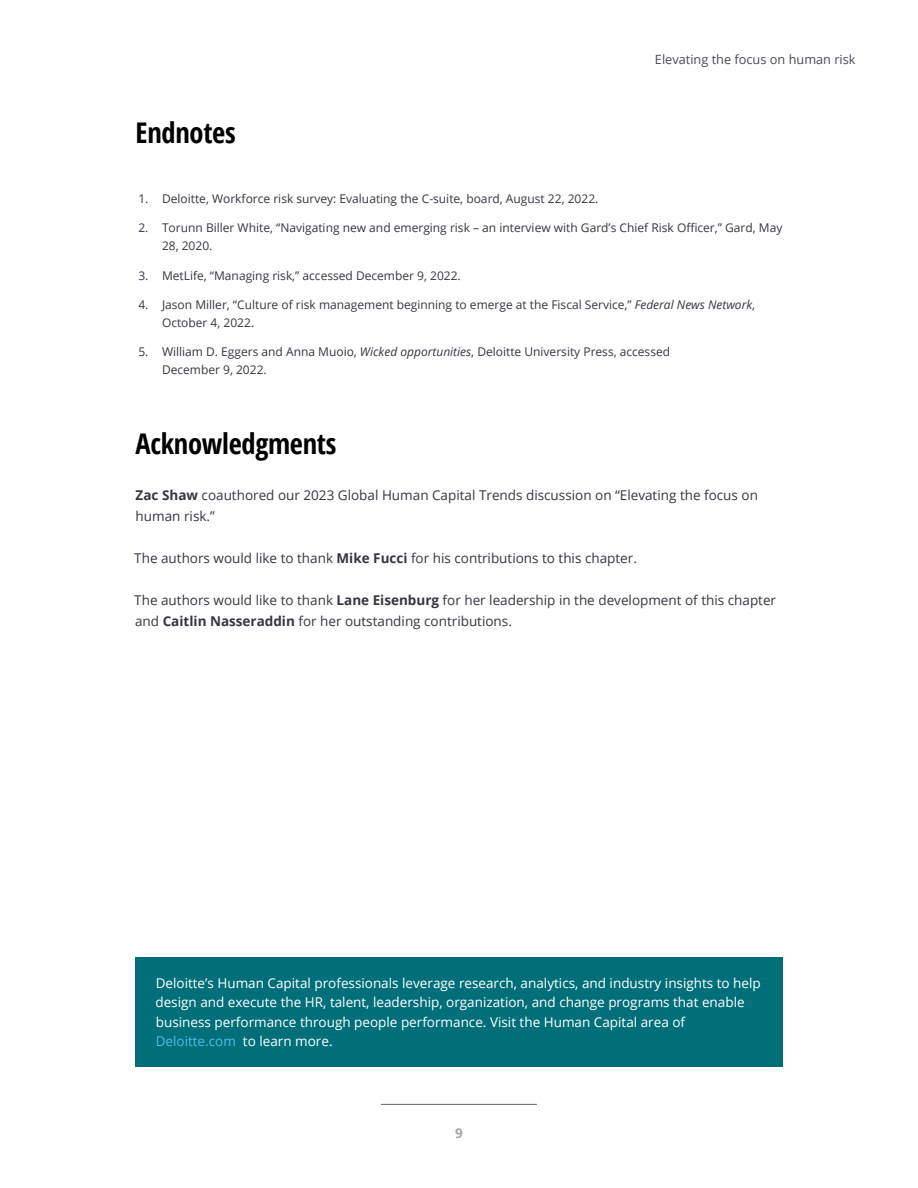
<style>
.page{position:relative;width:918px;height:1188px;background:#fff}
.page>*{position:absolute;margin:0;border:0;box-sizing:border-box;transform-origin:0 0}
.t1{font:700 condensed 28.5px "Open Sans";letter-spacing:-.01em;color:#000}
.t2{font:13.5px/21px "Open Sans";color:#343741}
.t3{font:13.5px/19.5px "Open Sans";color:#fff}
.t4{font:700 13.5px "Open Sans";color:#a3a7a9}
.t5{font:12.75px "Open Sans";color:#474c55}
.t6{font:12px/18px "Open Sans";color:#343741}
.s1{font-style:italic}
.s2{font-weight:700}
.s3{color:#52b9e9}
</style>
<div class="page">
<hr style="left:381px;top:1104px;width:156px;height:1px;background:#5f636a">
<div style="left:135px;top:957px;width:648px;height:109px;background:#006f79"></div>
<h1 class="t1" style="left:136px;top:112px;width:102px">Endnotes</h1>
<p class="t5" style="left:655px;top:50px;width:202px">Elevating the focus on human risk</p>
<p class="t6" style="left:138px;top:189px;width:461px">1. Deloitte, Workforce risk survey: Evaluating the C-suite, board, August 22, 2022.</p>
<p class="t6" style="left:162px;top:219px;width:622px;text-indent:-24px">2. Torunn Biller White, “Navigating new and emerging risk – an interview with Gard’s Chief Risk Officer,” Gard, May<br>28, 2020.</p>
<p class="t6" style="left:138px;top:266px;width:324px">3. MetLife, “Managing risk,” accessed December 9, 2022.</p>
<p class="t6" style="left:162px;top:295px;width:595px;text-indent:-24px">4. Jason Miller, “Culture of risk management beginning to emerge at the Fiscal Service,” <span class="s1">Federal News Network</span>,<br>October 4, 2022.</p>
<p class="t6" style="left:162px;top:343px;width:510px;text-indent:-24px">5. William D. Eggers and Anna Muoio, <span class="s1">Wicked opportunities</span>, Deloitte University Press, accessed<br>December 9, 2022.</p>
<h1 class="t1" style="left:136px;top:424px;width:202px">Acknowledgments</h1>
<p class="t2" style="left:136px;top:484px;width:624px"><span class="s2">Zac Shaw</span> coauthored our 2023 Global Human Capital Trends discussion on “Elevating the focus on human risk.”</p>
<p class="t2" style="left:134px;top:547px;width:504px">The authors would like to thank <span class="s2">Mike Fucci</span> for his contributions to this chapter.</p>
<p class="t2" style="left:134px;top:589px;width:643px">The authors would like to thank <span class="s2">Lane Eisenburg</span> for her leadership in the development of this chapter and <span class="s2">Caitlin Nasseraddin</span> for her outstanding contributions.</p>
<p class="t3" style="left:155px;top:973px;width:607px">Deloitte’s Human Capital professionals leverage research, analytics, and industry insights to help design and execute the HR, talent, leadership, organization, and change programs that enable business performance through people performance. Visit the Human Capital area of <span class="s3">Deloitte.com</span> to learn more.</p>
<p class="t4" style="left:455px;top:1123px;width:9px">9</p>
</div>
